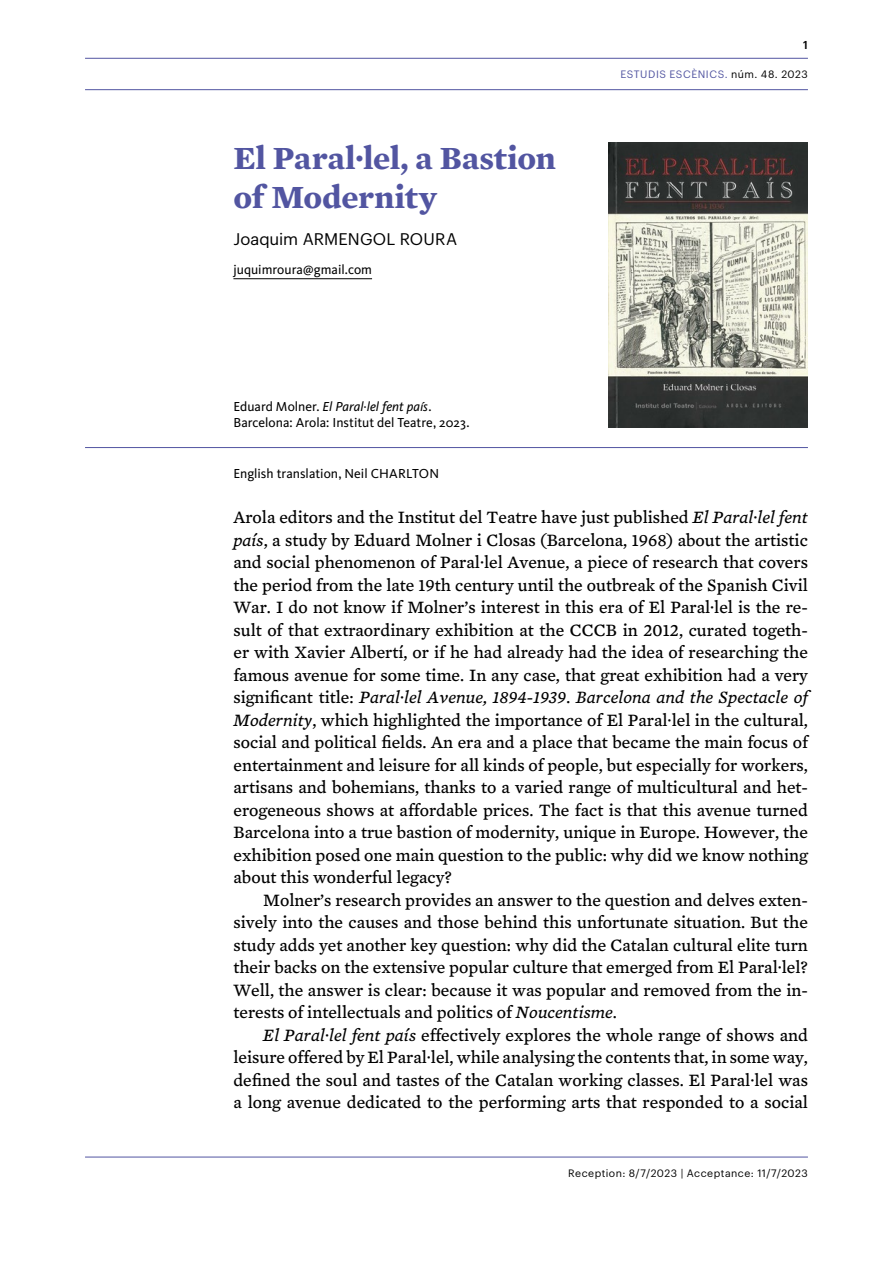
<style>
.page{position:relative;width:893px;height:1263px;background:#fff}
.page>*{position:absolute;margin:0;border:0;box-sizing:border-box;transform-origin:0 0}
.t1{font:700 33px/39.6px "Mercury Text G4";letter-spacing:-.005em;color:#5255a1}
.t2{font:17.7px/22.5px "Mercury Text G4 Roman";color:#000;text-align:justify}
.t3{font:italic 17.7px "Mercury Text G4";color:#000}
.t4{font:16.5px "Graphik";letter-spacing:.005em;color:#000}
.t5{font:13.5px/16.2px "Kievit OT";color:#000}
.t6{font:500 11.25px "Graphik";color:#000}
.t7{font:10.5px "Graphik";letter-spacing:.045em;color:#000}
.t8{font:10.5px "Graphik";letter-spacing:.05em;color:#5255a1}
.s1{font-style:italic}
.s2{color:#000}
.s3{font-family:"Mercury Text G4";font-style:italic}
.s4{font-family:"Mercury Text G4 Roman";font-style:normal}
</style>
<div class="page">
<hr style="left:85px;top:89px;width:723px;height:1px;background:#5255a1">
<hr style="left:85px;top:58px;width:723px;height:1px;background:#5255a1">
<hr style="left:85px;top:1157px;width:723px;height:1px;background:#5255a1">
<hr style="left:233px;top:278px;width:139px;height:1px;background:#000">
<hr style="left:85px;top:447px;width:723px;height:1px;background:#5255a1">
<img style="left:608px;top:142px;width:200px;height:285px">
<h1 class="t1" style="left:233px;top:138px;width:324px">El Paral·lel, a Bastion of Modernity</h1>
<p class="t4" style="left:233px;top:227px;width:225px">Joaquim ARMENGOL ROURA</p>
<p class="t5" style="left:233px;top:262px;width:140px">juquimroura@gmail.com</p>
<p class="t5" style="left:233px;top:399px;width:238px">Eduard Molner. <span class="s1">El Paral·lel fent país</span>.<br>Barcelona: Arola: Institut del Teatre, 2023.</p>
<p class="t6" style="left:803px;top:36px;width:6px">1</p>
<p class="t8" style="left:620px;top:66px;width:189px">ESTUDIS ESCÈNICS. <span class="s2">núm. 48. 2023</span></p>
<p class="t5" style="left:233px;top:466px;width:207px">English translation, Neil CHARLTON</p>
<p class="t2" style="left:233px;top:506px;width:576px">Arola editors and the Institut del Teatre have just published <span class="s3">El Paral·lel fent país</span>, a study by Eduard Molner i Closas (Barcelona, 1968) about the artistic and social phenomenon of Paral·lel Avenue, a piece of research that covers the period from the late 19th century until the outbreak of the Spanish Civil War. I do not know if Molner’s interest in this era of El Paral·lel is the re&shy;sult of that extraordinary exhibition at the CCCB in 2012, curated togeth&shy;er with Xavier Albertí, or if he had already had the idea of researching the famous avenue for some time. In any case, that great exhibition had a very</p>
<p class="t3" style="left:233px;top:687px;width:576px"><span class="s4">significant title:</span> Paral·lel Avenue, 1894-1939. Barcelona and the Spectacle of</p>
<p class="t2" style="left:233px;top:708px;width:576px"><span class="s3">Modernity</span>, which highlighted the importance of El Paral·lel in the cultural, social and political fields. An era and a place that became the main focus of entertainment and leisure for all kinds of people, but especially for workers, artisans and bohemians, thanks to a varied range of multicultural and het&shy;erogeneous shows at affordable prices. The fact is that this avenue turned Barcelona into a true bastion of modernity, unique in Europe. However, the exhibition posed one main question to the public: why did we know nothing about this wonderful legacy?</p>
<p class="t2" style="left:233px;top:888px;width:576px;text-indent:30px">Molner’s research provides an answer to the question and delves exten&shy;sively into the causes and those behind this unfortunate situation. But the study adds yet another key question: why did the Catalan cultural elite turn their backs on the extensive popular culture that emerged from El Paral·lel?<br>Well, the answer is clear: because it was popular and removed from the in&shy;terests of intellectuals and politics of <span class="s3">Noucentisme</span>.</p>
<p class="t2" style="left:233px;top:1023px;width:576px;text-indent:30px"><span class="s3">El Paral·lel fent país</span> effectively explores the whole range of shows and leisure offered by El Paral·lel, while analysing the contents that, in some way, defined the soul and tastes of the Catalan working classes. El Paral·lel was a long avenue dedicated to the performing arts that responded to a social</p>
<p class="t7" style="left:568px;top:1165px;width:241px">Reception: 8/7/2023 | Acceptance: 11/7/2023</p>
</div>
